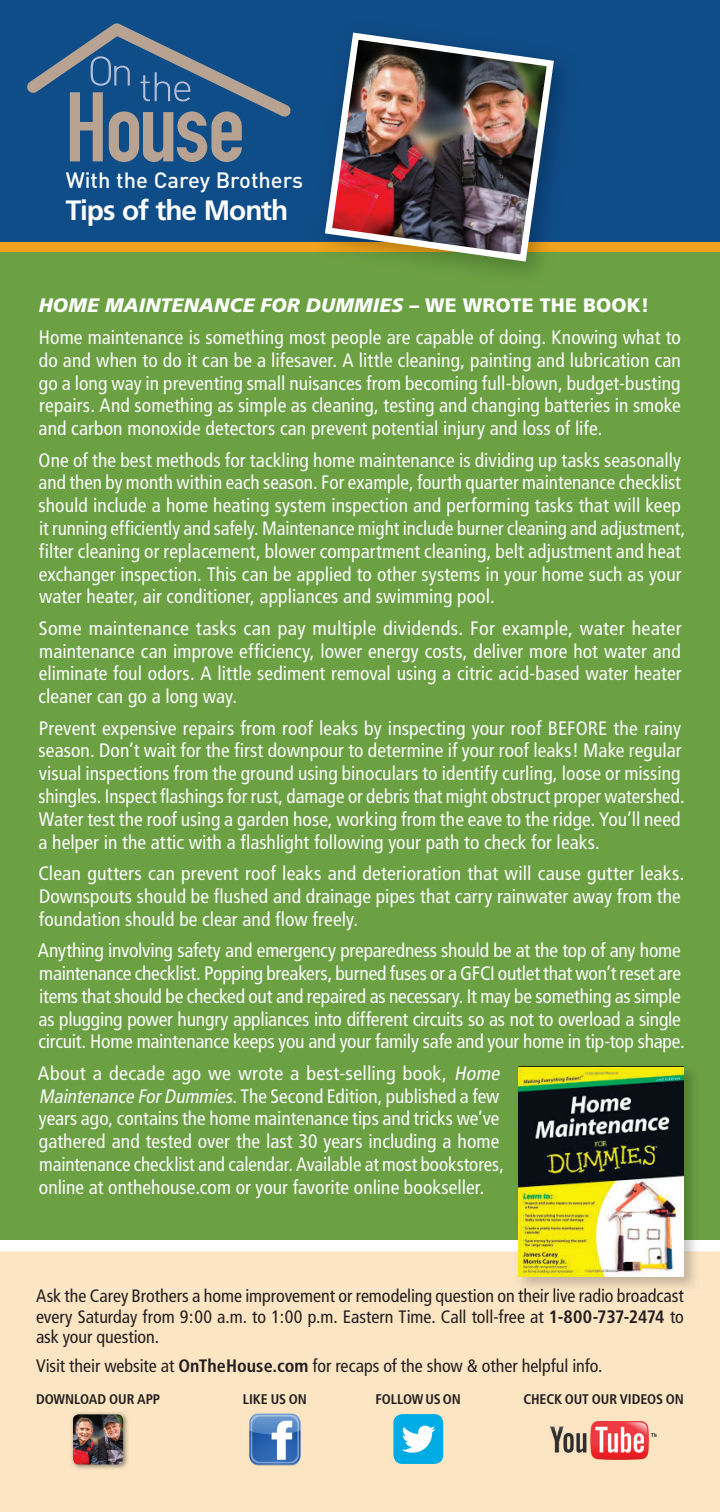
<style>
.page{position:relative;width:720px;height:1512px;background:#fff}
.page>*{position:absolute;margin:0;border:0;box-sizing:border-box;transform-origin:0 0}
.t1{font:700 28px "Frutiger";letter-spacing:-.035em;color:#fcfcfc}
.t2{font:500 22px "DIN";color:#fcfcfc}
.t3{font:condensed 19.6px/22.8px "Frutiger";color:#fcfcfc}
.t4{font:condensed 18px/20.6px "Frutiger";color:#231f20;text-align:justify}
.t5{font:700 condensed 14px "Frutiger";letter-spacing:-.005em;color:#231f20}
.s1{font-weight:900;font-style:italic;font-stretch:normal}
.s2{font-weight:900;font-stretch:normal}
.s3{font-style:italic}
.s4{font-weight:700}
</style>
<div class="page">
<div style="left:0;top:237px;width:720px;height:1003px;background:#6ba043"></div>
<div style="left:0;top:0;width:720px;height:249px;background:#0e4d88"></div>
<svg style="left:27px;top:23px;width:263px;height:139px"></svg>
<div style="left:0;top:243px;width:720px;height:9px;background:#f2a31e"></div>
<div style="left:0;top:1251px;width:720px;height:261px;background:#fce5c3"></div>
<div style="left:36px;top:1288px;width:648px;height:18px;background:#fce5c3"></div>
<img style="left:250px;top:1413px;width:50px;height:54px">
<img style="left:551px;top:1421px;width:106px;height:39px">
<img style="left:393px;top:1414px;width:50px;height:50px">
<img style="left:69px;top:1411px;width:60px;height:59px">
<img style="left:73px;top:1414px;width:50px;height:51px">
<img style="left:312px;top:68px;width:267px;height:204px">
<img style="left:321px;top:32px;width:237px;height:233px">
<img style="left:515px;top:1066px;width:185px;height:227px">
<img style="left:515px;top:1288px;width:169px;height:5px">
<img style="left:519px;top:1067px;width:165px;height:209px">
<p class="t2" style="left:66px;top:166px;width:239px">With the Carey Brothers</p>
<h1 class="t1" style="left:66px;top:194px;width:224px">Tips of the Month</h1>
<p class="t3" style="left:39px;top:290px;width:644px;line-height:31.4px"><span class="s1">HOME MAINTENANCE FOR DUMMIES</span> <span class="s2">– WE WROTE THE BOOK!<br></span>Home maintenance is something most people are capable of doing. Knowing what to</p>
<p class="t3" style="left:39px;top:349px;width:644px;text-align:justify">do and when to do it can be a lifesaver. A little cleaning, painting and lubrication can go a long way in preventing small nuisances from becoming full-blown, budget-busting repairs. And something as simple as cleaning, testing and changing batteries in smoke and carbon monoxide detectors can prevent potential injury and loss of life.</p>
<p class="t3" style="left:39px;top:448px;width:648px">One of the best methods for tackling home maintenance is dividing up tasks seasonally and then by month within each season. For example, fourth quarter maintenance checklist should include a home heating system inspection and performing tasks that will keep it running efficiently and safely. Maintenance might include burner cleaning and adjustment, filter cleaning or replacement, blower compartment cleaning, belt adjustment and heat exchanger inspection. This can be applied to other systems in your home such as your water heater, air conditioner, appliances and swimming pool.</p>
<p class="t3" style="left:39px;top:617px;width:645px;text-align:justify">Some maintenance tasks can pay multiple dividends. For example, water heater maintenance can improve efficiency, lower energy costs, deliver more hot water and eliminate foul odors. A little sediment removal using a citric acid-based water heater cleaner can go a long way.</p>
<p class="t3" style="left:39px;top:717px;width:648px">Prevent expensive repairs from roof leaks by inspecting your roof BEFORE the rainy season. Don’t wait for the first downpour to determine if your roof leaks! Make regular visual inspections from the ground using binoculars to identify curling, loose or missing shingles. Inspect flashings for rust, damage or debris that might obstruct proper watershed.<br>Water test the roof using a garden hose, working from the eave to the ridge. You’ll need a helper in the attic with a flashlight following your path to check for leaks.</p>
<p class="t3" style="left:38px;top:862px;width:648px">Clean gutters can prevent roof leaks and deterioration that will cause gutter leaks.<br>Downspouts should be flushed and drainage pipes that carry rainwater away from the foundation should be clear and flow freely.</p>
<p class="t3" style="left:38px;top:939px;width:648px">Anything involving safety and emergency preparedness should be at the top of any home maintenance checklist. Popping breakers, burned fuses or a GFCI outlet that won’t reset are items that should be checked out and repaired as necessary. It may be something as simple as plugging power hungry appliances into different circuits so as not to overload a single circuit. Home maintenance keeps you and your family safe and your home in tip-top shape.</p>
<p class="t3" style="left:38px;top:1062px;width:467px">About a decade ago we wrote a best-selling book, <span class="s3">Home Maintenance ForDummies</span>. The Second Edition, published a few years ago, contains the home maintenance tips and tricks we’ve gathered and tested over the last 30 years including a home maintenance checklist and calendar. Available at most bookstores, online at onthehouse.com or your favorite online bookseller.</p>
<p class="t4" style="left:36px;top:1285px;width:650px">Ask the Carey Brothers a home improvement or remodeling question on their live radio broadcast every Saturday from 9:00 a.m. to 1:00 p.m. Eastern Time. Call toll-free at <span class="s4">1-800-737-2474</span> to ask your question.</p>
<p class="t4" style="left:36px;top:1356px;width:568px">Visit their website at <span class="s4">OnTheHouse.com</span> for recaps of the show &amp; other helpful info.</p>
<p class="t5" style="left:36px;top:1391px;width:126px">DOWNLOAD OUR APP</p>
<p class="t5" style="left:243px;top:1391px;width:65px">LIKE US ON</p>
<p class="t5" style="left:376px;top:1391px;width:87px">FOLLOW US ON</p>
<p class="t5" style="left:523px;top:1391px;width:162px">CHECK OUT OUR VIDEOS ON</p>
</div>
